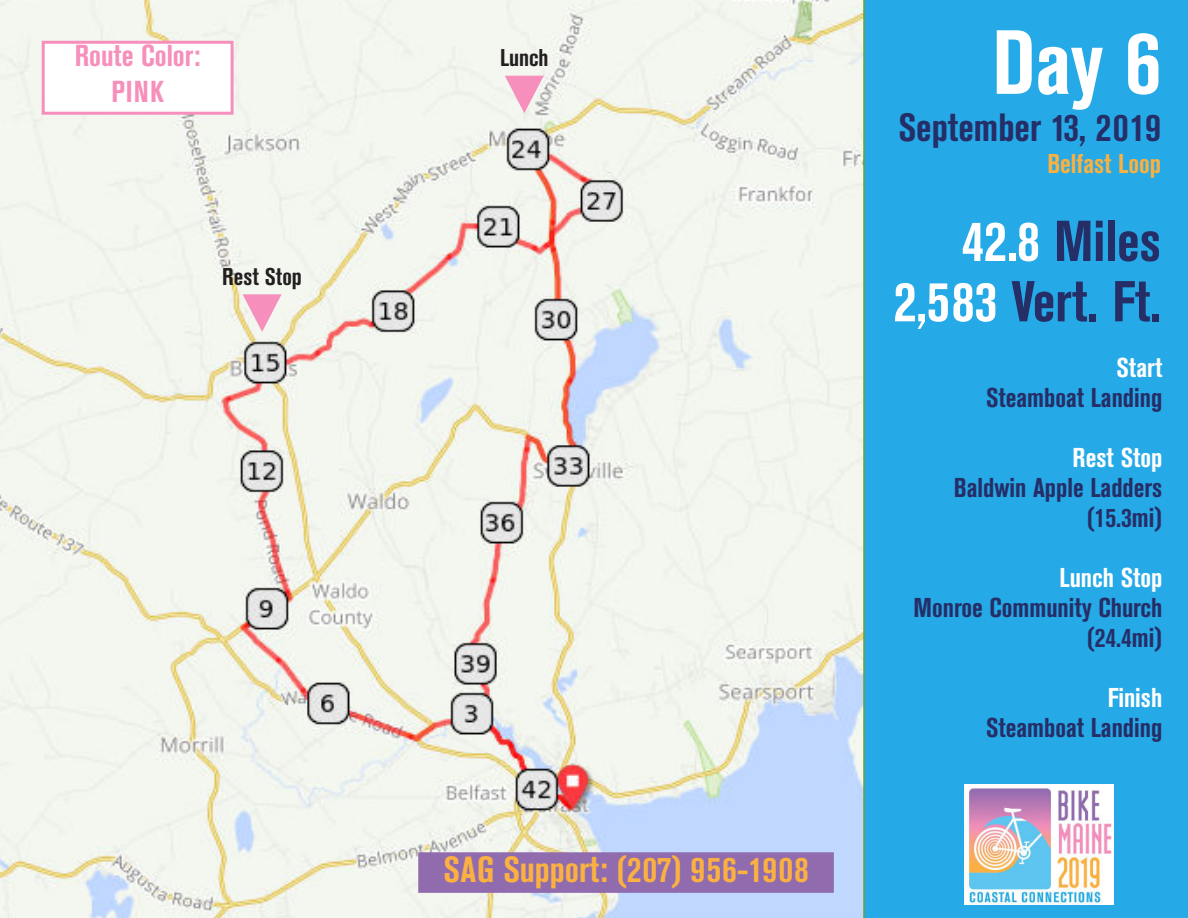
<style>
.page{position:relative;width:1188px;height:918px;background:#fff}
.page>*{position:absolute;margin:0;border:0;box-sizing:border-box;transform-origin:0 0}
.t1{font:700 condensed 90px "Akzidenz Grotesk BE";color:#fff}
.t2{font:700 condensed 57px/60.3px "Akzidenz Grotesk BE";color:#262e67;text-align:right}
.t3{font:700 condensed 39px "Akzidenz Grotesk BE";color:#262e67}
.t4{font:700 condensed 36px "Akzidenz Grotesk BE";color:#fab142}
.t5{font:700 condensed 30px/36px "Akzidenz Grotesk BE";color:#f68fbc;text-align:center}
.t6{font:700 condensed 27px/30px "Akzidenz Grotesk BE";color:#262e67;text-align:right}
.t7{font:700 condensed 27px "Akzidenz Grotesk BE";color:#fff}
.t8{font:700 condensed 27px "Akzidenz Grotesk BE";color:#fab142}
.t9{font:700 condensed 24px "Akzidenz Grotesk BE";color:#231f20}
.s1{color:#fff}
</style>
<div class="page">
<img style="left:0;top:0;width:863px;height:918px">
<svg style="left:243px;top:294px;width:39px;height:38px"></svg>
<svg style="left:505px;top:76px;width:39px;height:37px"></svg>
<div style="left:863px;top:0;width:325px;height:918px;background:#25a9e7"></div>
<img style="left:965px;top:785px;width:149px;height:119px">
<div style="left:43px;top:42px;width:189px;height:71px;background:#fff"></div>
<div style="left:42px;top:41px;width:192px;height:74px;border:3px solid #f68fbc"></div>
<div style="left:420px;top:854px;width:412px;height:37px;background:#906bae"></div>
<div style="left:418px;top:852px;width:416px;height:41px;border:3px solid #906bae"></div>
<p class="t5" style="left:75px;top:39px;width:127px">Route Color:<br>PINK</p>
<p class="t9" style="left:222px;top:266px;width:81px">Rest Stop</p>
<p class="t9" style="left:500px;top:48px;width:50px">Lunch</p>
<h3 class="t4" style="left:443px;top:854px;width:367px">SAG Support: (207) 956-1908</h3>
<h1 class="t1" style="left:992px;top:24px;width:170px">Day 6</h1>
<h3 class="t3" style="left:898px;top:110px;width:264px">September 13, 2019</h3>
<p class="t8" style="left:1047px;top:152px;width:115px">Belfast Loop</p>
<h2 class="t2" style="left:894px;top:214px;width:269px"><span class="s1">42.8</span> Miles<br><span class="s1">2,583</span> Vert. Ft.</h2>
<p class="t7" style="left:1116px;top:356px;width:47px">Start</p>
<p class="t6" style="left:986px;top:384px;width:178px">Steamboat Landing</p>
<p class="t7" style="left:1073px;top:446px;width:91px">Rest Stop</p>
<p class="t6" style="left:954px;top:474px;width:210px">Baldwin Apple Ladders (15.3mi)</p>
<p class="t7" style="left:1060px;top:566px;width:104px">Lunch Stop</p>
<p class="t6" style="left:914px;top:594px;width:250px">Monroe Community Church (24.4mi)</p>
<p class="t7" style="left:1108px;top:686px;width:56px">Finish</p>
<p class="t6" style="left:986px;top:714px;width:178px">Steamboat Landing</p>
</div>
